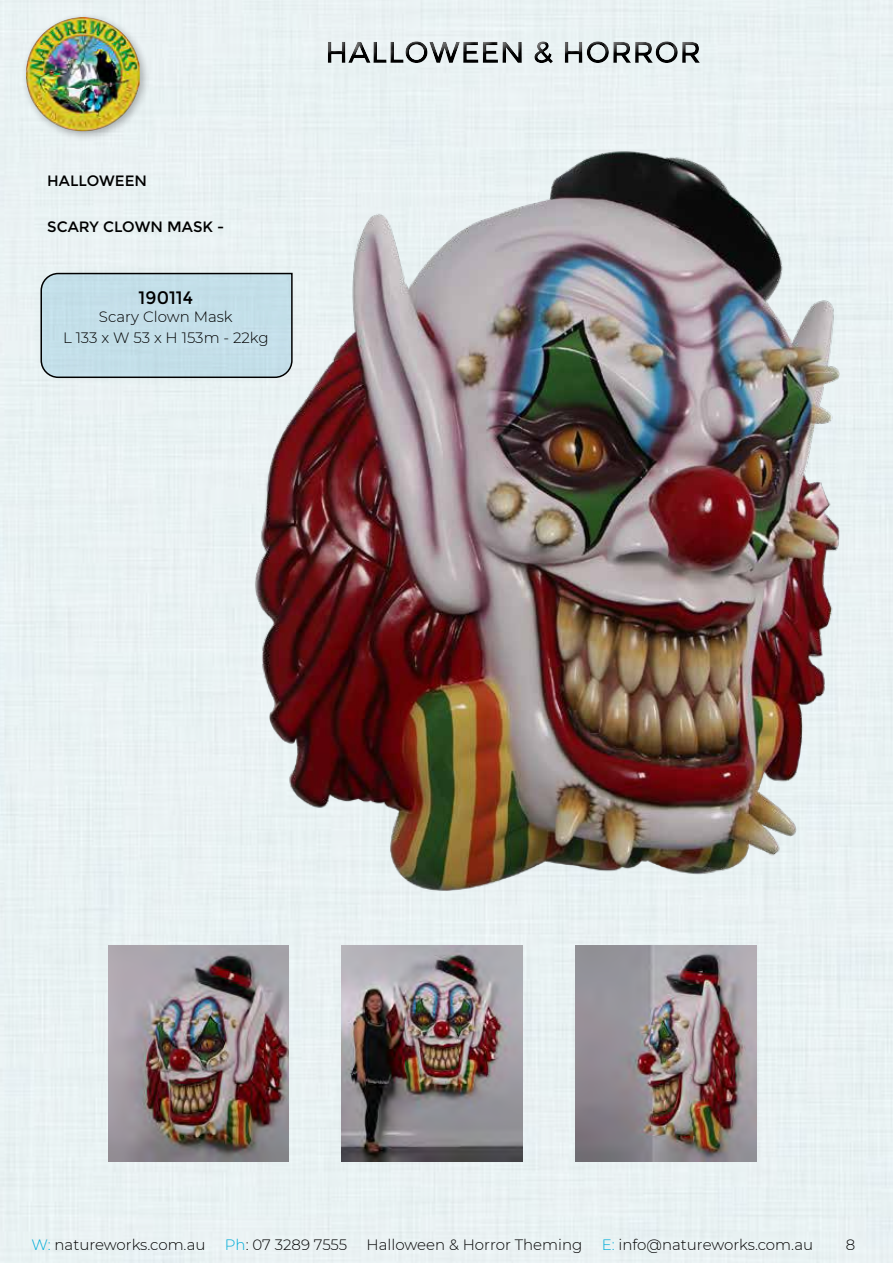
<style>
.page{position:relative;width:893px;height:1263px;background:#e9f2f3}
.page>*{position:absolute;margin:0;border:0;box-sizing:border-box;transform-origin:0 0}
.t1{font:18px "Montserrat";color:#000}
.t2{font:300 15px/21px "Montserrat";color:#000;text-align:center}
.t3{font:15px "Montserrat";color:#000}
.s1{color:#00acd8}
</style>
<div class="page">
<div style="left:21px;top:12px;width:130px;height:129px;background:#000;opacity:.3"></div>
<img style="left:26px;top:17px;width:114px;height:115px">
<div style="left:317px;top:34px;width:390px;height:36px;background:#e8f0f1"></div>
<div style="left:319px;top:37px;width:391px;height:37px;background:#000;opacity:.75"></div>
<svg style="left:40px;top:272px;width:136px;height:107px;background:#bdd7e0"></svg>
<img style="left:176px;top:149px;width:717px;height:743px">
<img style="left:342px;top:945px;width:180px;height:216px">
<img style="left:575px;top:945px;width:181px;height:216px">
<img style="left:108px;top:945px;width:181px;height:216px">
<p class="t3" style="left:47px;top:172px;width:101px">HALLOWEEN</p>
<p class="t3" style="left:47px;top:218px;width:179px">SCARY CLOWN MASK -</p>
<p class="t1" style="left:139px;top:287px;width:56px">190114</p>
<p class="t2" style="left:63px;top:306px;width:207px">Scary Clown Mask<br>L 133 x W 53 x H 153m - 22kg</p>
<p class="t2" style="left:32px;top:1233px;width:176px"><span class="s1">W:</span> natureworks.com.au</p>
<p class="t2" style="left:225px;top:1233px;width:124px"><span class="s1">Ph</span>: 07 3289 7555</p>
<p class="t2" style="left:367px;top:1233px;width:217px">Halloween &amp; Horror Theming</p>
<p class="t2" style="left:602px;top:1233px;width:213px"><span class="s1">E:</span> info@natureworks.com.au</p>
<p class="t2" style="left:846px;top:1234px;width:11px">8</p>
</div>
